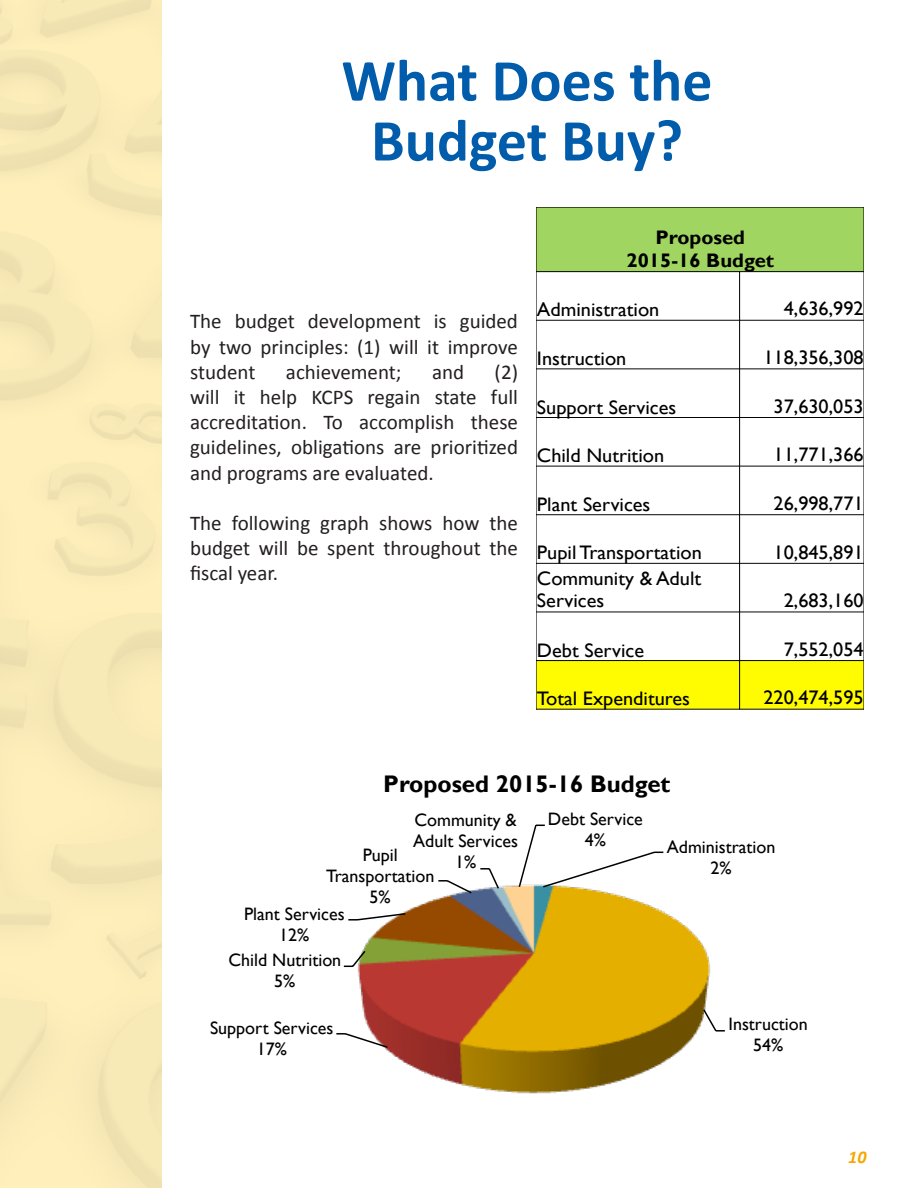
<style>
.page{position:relative;width:918px;height:1188px;background:#fff}
.page>*{position:absolute;margin:0;border:0;box-sizing:border-box;transform-origin:0 0}
.t1{font:700 60px "Calibri";color:#015dab}
.t2{font:700 24px "Gill Sans";color:#000}
.Body_Copy{font:21px/25.2px "Calibri";color:#231f20;text-align:justify}
.t3{font:19.5px/22.5px "Gill Sans";color:#000;scale:1.04 1}
.t4{font:700 19.5px/22.6px "Gill Sans";color:#000;text-align:center;scale:1.04 1}
.t5{font:18px/21px "Gill Sans";color:#000;text-align:center}
.t6{font:italic 700 18px "Calibri";color:#f6a800}
</style>
<div class="page">
<div style="left:0;top:0;width:162px;height:1188px;background:#feefbb"></div>
<div style="left:536px;top:207px;width:328px;height:65px;background:#a1d562"></div>
<div style="left:536px;top:661px;width:204px;height:48px;background:#fffb00"></div>
<div style="left:740px;top:661px;width:124px;height:48px;background:#fffb00"></div>
<hr style="left:739px;top:271px;width:1px;height:439px;background:#000">
<hr style="left:536px;top:271px;width:328px;height:1px;background:#000">
<hr style="left:536px;top:320px;width:328px;height:1px;background:#000">
<hr style="left:536px;top:368px;width:328px;height:1px;background:#000">
<hr style="left:536px;top:417px;width:328px;height:1px;background:#000">
<hr style="left:536px;top:466px;width:328px;height:1px;background:#000">
<hr style="left:536px;top:514px;width:328px;height:1px;background:#000">
<hr style="left:536px;top:563px;width:328px;height:1px;background:#000">
<hr style="left:536px;top:612px;width:328px;height:1px;background:#000">
<hr style="left:536px;top:660px;width:328px;height:1px;background:#000">
<hr style="left:536px;top:207px;width:1px;height:503px;background:#000">
<hr style="left:864px;top:207px;width:1px;height:503px;background:#000">
<hr style="left:536px;top:207px;width:328px;height:1px;background:#000">
<hr style="left:536px;top:709px;width:328px;height:1px;background:#000">
<img style="left:385px;top:1049px;width:298px;height:45px">
<svg style="left:336px;top:824px;width:389px;height:225px"></svg>
<p class="t1" style="left:342px;top:42px;width:372px">What Does the</p>
<p class="t1" style="left:371px;top:102px;width:314px">Budget Buy?</p>
<p class="Body_Copy" style="left:190px;top:309px;width:329px">The budget development is guided by two principles: (1) will it improve student</p>
<p class="Body_Copy" style="left:190px;top:359px;width:329px;text-indent:305px">(2) will it help KCPS regain state full accreditation. To accomplish these guidelines, obligations are prioritized and programs are evaluated.</p>
<p class="Body_Copy" style="left:190px;top:511px;width:329px">The following graph shows how the budget will be spent throughout the fiscal year.</p>
<p class="Body_Copy" style="left:286px;top:359px;width:117px">achievement;</p>
<p class="Body_Copy" style="left:432px;top:359px;width:34px">and</p>
<p class="t4" style="left:627px;top:227px;width:143px">Proposed<br>2015-16 Budget</p>
<p class="t3" style="left:537px;top:299px;width:119px">Administration</p>
<p class="t3" style="left:784px;top:298px;width:78px">4,636,992</p>
<p class="t3" style="left:537px;top:348px;width:88px">Instruction</p>
<p class="t3" style="left:763px;top:347px;width:98px">118,356,308</p>
<p class="t3" style="left:537px;top:396px;width:135px">Support Services</p>
<p class="t3" style="left:774px;top:395px;width:88px">37,630,053</p>
<p class="t3" style="left:537px;top:445px;width:124px">Child Nutrition</p>
<p class="t3" style="left:774px;top:444px;width:88px">11,771,366</p>
<p class="t3" style="left:537px;top:493px;width:111px">Plant Services</p>
<p class="t3" style="left:774px;top:492px;width:88px">26,998,771</p>
<p class="t3" style="left:537px;top:542px;width:160px">Pupil Transportation</p>
<p class="t3" style="left:774px;top:541px;width:88px">10,845,891</p>
<p class="t3" style="left:537px;top:567px;width:159px">Community &amp; Adult<br>Services</p>
<p class="t3" style="left:784px;top:590px;width:78px">2,683,160</p>
<p class="t3" style="left:537px;top:639px;width:105px">Debt Service</p>
<p class="t3" style="left:784px;top:638px;width:78px">7,552,054</p>
<p class="t3" style="left:537px;top:688px;width:149px">Total Expenditures</p>
<p class="t3" style="left:763px;top:687px;width:98px">220,474,595</p>
<p class="t2" style="left:383px;top:769px;width:289px">Proposed 2015-16 Budget</p>
<p class="t5" style="left:413px;top:810px;width:106px">Community &amp;<br>Adult Services<br>1%</p>
<p class="t5" style="left:548px;top:809px;width:96px">Debt Service<br>4%</p>
<p class="t5" style="left:326px;top:844px;width:110px">Pupil<br>Transportation<br>5%</p>
<p class="t5" style="left:244px;top:904px;width:102px">Plant Services<br>12%</p>
<p class="t5" style="left:228px;top:950px;width:114px">Child Nutrition<br>5%</p>
<p class="t5" style="left:210px;top:1018px;width:125px">Support Services<br>17%</p>
<p class="t5" style="left:667px;top:836px;width:110px">Administration<br>2%</p>
<p class="t5" style="left:729px;top:1014px;width:81px">Instruction<br>54%</p>
<p class="t6" style="left:848px;top:1146px;width:20px">10</p>
</div>
